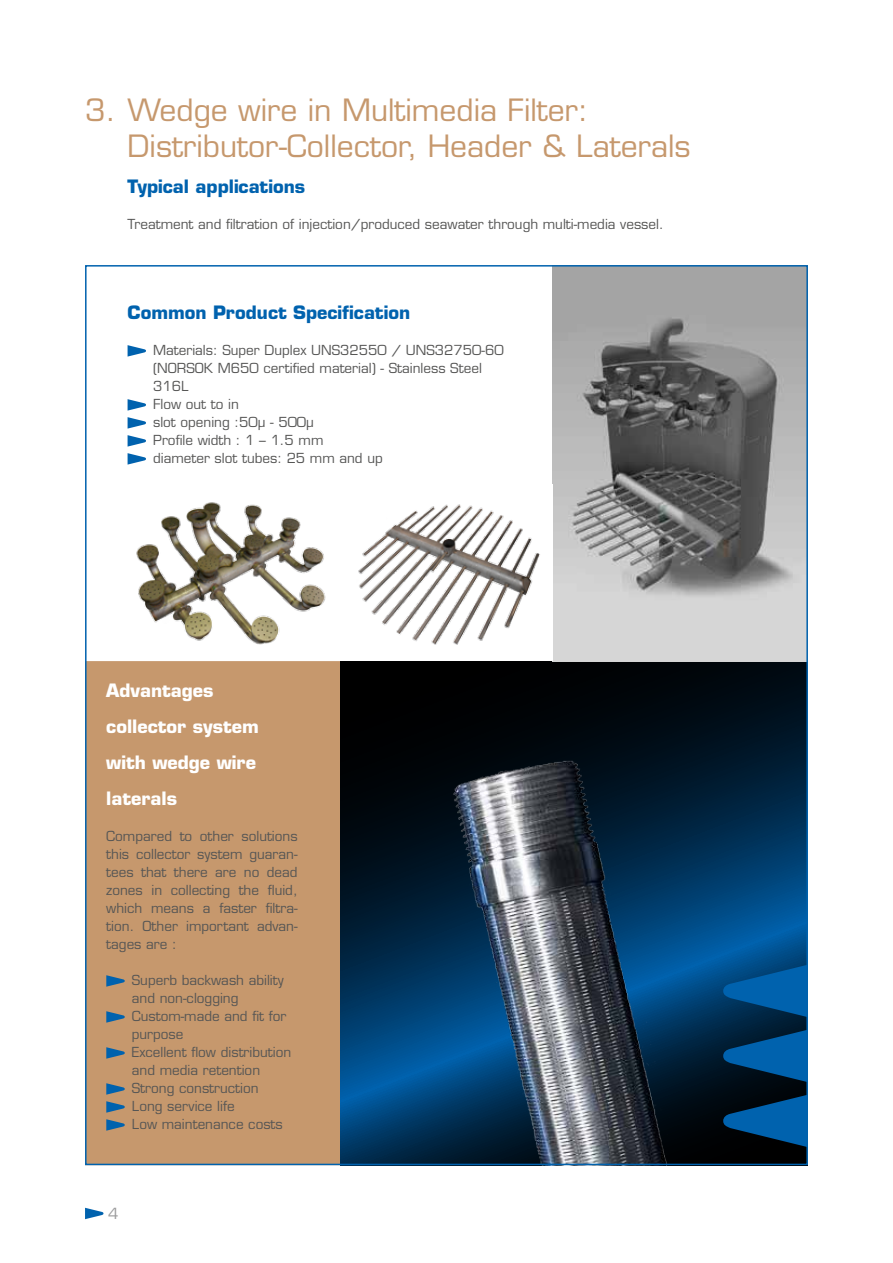
<style>
.page{position:relative;width:893px;height:1263px;background:#fff}
.page>*{position:absolute;margin:0;border:0;box-sizing:border-box;transform-origin:0 0}
.t1{font:30px/36px "Eurostile LT Std";color:#c6986d}
.t2{font:700 18px/36px "Eurostile LT Std";color:#fff}
.t3{font:700 18px "Eurostile LT Std";color:#0062ae}
.t4{font:15px "Eurostile LT Std";color:#9c9c9d}
.t5{font:13.5px/18px "Eurostile LT Std";color:#565655}
</style>
<div class="page">
<svg style="left:85px;top:1208px;width:18px;height:11px"></svg>
<div style="left:85px;top:661px;width:723px;height:504px;background:#c6986d;border:2px solid #c6986d"></div>
<svg style="left:340px;top:661px;width:465px;height:501px;background:#001d33"></svg>
<svg style="left:128px;top:345px;width:18px;height:12px"></svg>
<svg style="left:128px;top:399px;width:18px;height:12px"></svg>
<svg style="left:128px;top:417px;width:18px;height:12px"></svg>
<svg style="left:128px;top:435px;width:18px;height:12px"></svg>
<svg style="left:128px;top:453px;width:18px;height:12px"></svg>
<svg style="left:106px;top:975px;width:19px;height:12px"></svg>
<svg style="left:106px;top:1011px;width:19px;height:12px"></svg>
<svg style="left:106px;top:1047px;width:19px;height:12px"></svg>
<svg style="left:106px;top:1083px;width:19px;height:12px"></svg>
<svg style="left:106px;top:1101px;width:19px;height:12px"></svg>
<svg style="left:106px;top:1119px;width:19px;height:12px"></svg>
<img style="left:553px;top:268px;width:252px;height:393px">
<img style="left:404px;top:715px;width:340px;height:447px">
<img style="left:136px;top:502px;width:190px;height:143px">
<img style="left:358px;top:504px;width:182px;height:141px">
<svg style="left:723px;top:1095px;width:82px;height:52px;background:#003b69"></svg>
<svg style="left:723px;top:1030px;width:82px;height:52px;background:#004275"></svg>
<svg style="left:723px;top:965px;width:82px;height:52px;background:#005190"></svg>
<h1 class="t1" style="left:128px;top:92px;width:565px;text-indent:-43px">3. Wedge wire in Multimedia Filter:<br>Distributor-Collector, Header &amp; Laterals</h1>
<h2 class="t3" style="left:128px;top:175px;width:179px">Typical applications</h2>
<p class="t5" style="left:128px;top:215px;width:538px">Treatment and filtration of injection/produced seawater through multi-media vessel.</p>
<h2 class="t3" style="left:128px;top:301px;width:284px">Common Product Specification</h2>
<p class="t5" style="left:153px;top:341px;width:352px">Materials: Super Duplex UNS32550 / UNS32750-60 (NORSOK M650 certified material) - Stainless Steel<br>316L<br>Flow out to in<br>slot opening :50μ - 500μ<br>Profile width : 1 – 1.5 mm<br>diameter slot tubes: 25 mm and up</p>
<h2 class="t2" style="left:106px;top:672px;width:154px">Advantages collector system with wedge wire laterals</h2>
<p class="t5" style="left:106px;top:827px;width:193px;text-align:justify">Compared to other solutions this collector system guaran&shy;tees that there are no dead zones in collecting the fluid, which means a faster filtra&shy;tion. Other important advan&shy;tages are :</p>
<p class="t5" style="left:132px;top:971px;width:161px">Superb backwash ability and non-clogging<br>Custom-made and fit for purpose<br>Excellent flow distribution and media retention<br>Strong construction<br>Long service life<br>Low maintenance costs</p>
<p class="t4" style="left:108px;top:1205px;width:12px">4</p>
</div>
